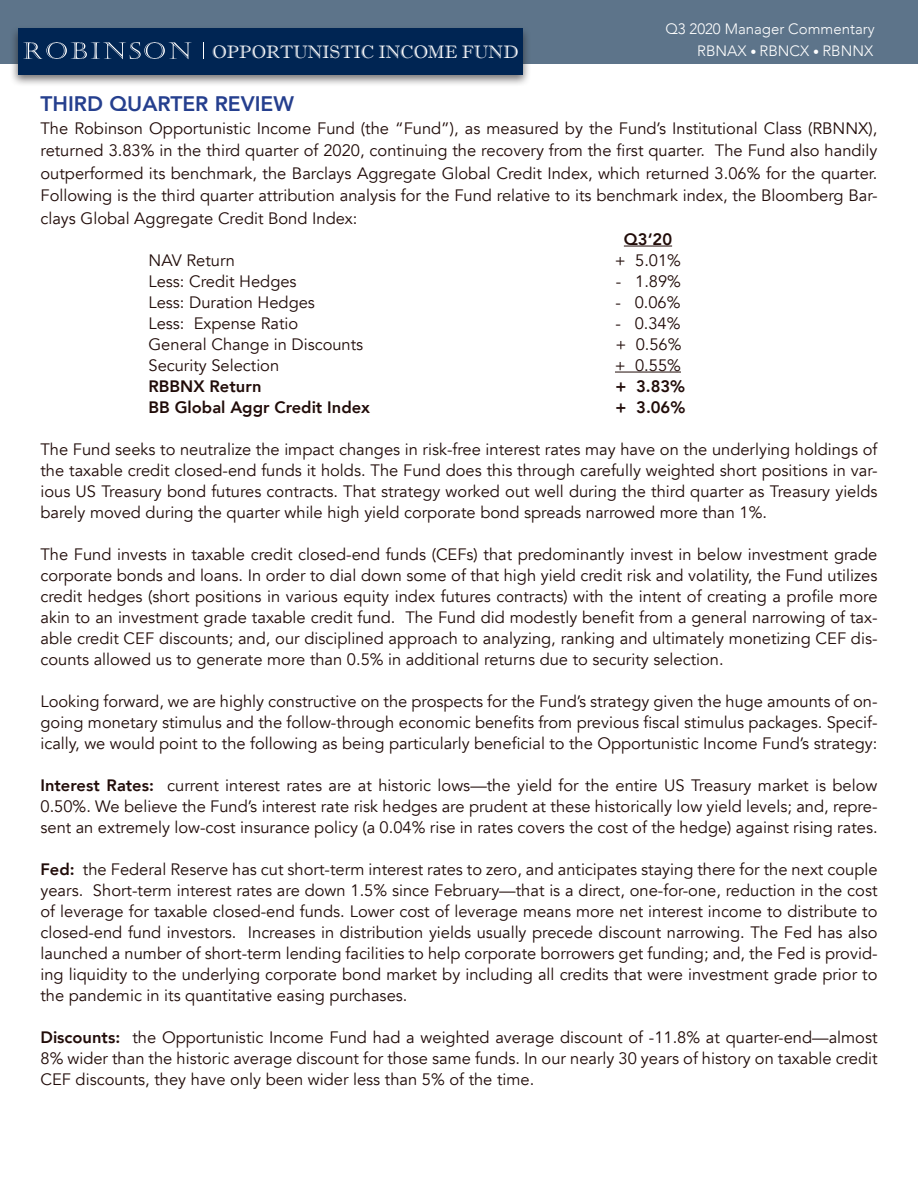
<style>
.page{position:relative;width:918px;height:1188px;background:#fff}
.page>*{position:absolute;margin:0;border:0;box-sizing:border-box;transform-origin:0 0}
.t1{font:800 21px "Avenir";color:#253f8e}
.t2{font:18px "Imprint MT Shadow";color:#fff}
.t3{font:16.5px/21px "Avenir";color:#210c09;text-align:justify}
.t4{font:800 16.5px "Avenir";color:#210c09}
.t5{font:300 15px "Avenir";color:#fff}
.s1{font-size:12px}
.s2{font-weight:800}
</style>
<div class="page">
<div style="left:0;top:0;width:918px;height:64px;background:#5d748a"></div>
<div style="left:10px;top:25px;width:521px;height:62px;background:#231f20;opacity:.63"></div>
<div style="left:18px;top:28px;width:505px;height:47px;background:#002553"></div>
<svg style="left:23px;top:42px;width:169px;height:17px"></svg>
<svg style="left:203px;top:42px;width:1px;height:17px"></svg>
<hr style="left:624px;top:246px;width:48px;height:1px;background:#210c09">
<hr style="left:615px;top:372px;width:66px;height:1px;background:#210c09">
<p class="t5" style="left:665px;top:20px;width:211px">Q3 2020 Manager Commentary</p>
<p class="t2" style="left:212px;top:41px;width:308px">OPPORTUNISTIC INCOME FUND</p>
<p class="t5" style="left:697px;top:42px;width:178px">RBNAX <span class="s1">•</span> RBNCX <span class="s1">•</span> RBNNX</p>
<p class="t1" style="left:40px;top:88px;width:255px">THIRD QUARTER REVIEW</p>
<p class="t3" style="left:40px;top:117px;width:839px;line-height:22.5px">The Robinson Opportunistic Income Fund (the “Fund”), as measured by the Fund’s Institutional Class (RBNNX), returned 3.83% in the third quarter of 2020, continuing the recovery from the first quarter. The Fund also handily outperformed its benchmark, the Barclays Aggregate Global Credit Index, which returned 3.06% for the quarter.<br>Following is the third quarter attribution analysis for the Fund relative to its benchmark index, the Bloomberg Bar&shy;clays Global Aggregate Credit Bond Index:</p>
<p class="t4" style="left:624px;top:226px;width:50px">Q3‘20</p>
<p class="t3" style="left:149px;top:250px;width:88px">NAV Return</p>
<p class="t3" style="left:615px;top:250px;width:68px">+ 5.01%</p>
<p class="t3" style="left:148px;top:271px;width:150px">Less: Credit Hedges</p>
<p class="t3" style="left:616px;top:271px;width:67px">- 1.89%</p>
<p class="t3" style="left:148px;top:292px;width:168px">Less: Duration Hedges</p>
<p class="t3" style="left:615px;top:292px;width:67px">- 0.06%</p>
<p class="t3" style="left:148px;top:313px;width:151px">Less: Expense Ratio</p>
<p class="t3" style="left:615px;top:313px;width:67px">- 0.34%</p>
<p class="t3" style="left:148px;top:334px;width:216px">General Change in Discounts</p>
<p class="t3" style="left:616px;top:334px;width:68px">+ 0.56%</p>
<p class="t3" style="left:149px;top:355px;width:132px">Security Selection</p>
<p class="t3" style="left:615px;top:355px;width:68px">+ 0.55%</p>
<p class="t4" style="left:148px;top:373px;width:115px">RBBNX Return</p>
<p class="t4" style="left:615px;top:373px;width:71px">+ 3.83%</p>
<p class="t4" style="left:148px;top:394px;width:223px">BB Global Aggr Credit Index</p>
<p class="t4" style="left:615px;top:394px;width:71px">+ 3.06%</p>
<p class="t3" style="left:40px;top:439px;width:839px">The Fund seeks to neutralize the impact changes in risk-free interest rates may have on the underlying holdings of the taxable credit closed-end funds it holds. The Fund does this through carefully weighted short positions in var&shy;ious US Treasury bond futures contracts. That strategy worked out well during the third quarter as Treasury yields barely moved during the quarter while high yield corporate bond spreads narrowed more than 1%.</p>
<p class="t3" style="left:40px;top:544px;width:839px">The Fund invests in taxable credit closed-end funds (CEFs) that predominantly invest in below investment grade corporate bonds and loans. In order to dial down some of that high yield credit risk and volatility, the Fund utilizes credit hedges (short positions in various equity index futures contracts) with the intent of creating a profile more akin to an investment grade taxable credit fund. The Fund did modestly benefit from a general narrowing of tax&shy;able credit CEF discounts; and, our disciplined approach to analyzing, ranking and ultimately monetizing CEF dis&shy;counts allowed us to generate more than 0.5% in additional returns due to security selection.</p>
<p class="t3" style="left:40px;top:691px;width:839px">Looking forward, we are highly constructive on the prospects for the Fund’s strategy given the huge amounts of on&shy;going monetary stimulus and the follow-through economic benefits from previous fiscal stimulus packages. Specif&shy;ically, we would point to the following as being particularly beneficial to the Opportunistic Income Fund’s strategy:</p>
<p class="t3" style="left:40px;top:775px;width:839px"><span class="s2">Interest Rates:</span> current interest rates are at historic lows—the yield for the entire US Treasury market is below 0.50%. We believe the Fund’s interest rate risk hedges are prudent at these historically low yield levels; and, repre&shy;sent an extremely low-cost insurance policy (a 0.04% rise in rates covers the cost of the hedge) against rising rates.</p>
<p class="t3" style="left:40px;top:859px;width:839px"><span class="s2">Fed:</span> the Federal Reserve has cut short-term interest rates to zero, and anticipates staying there for the next couple years. Short-term interest rates are down 1.5% since February—that is a direct, one-for-one, reduction in the cost of leverage for taxable closed-end funds. Lower cost of leverage means more net interest income to distribute to closed-end fund investors. Increases in distribution yields usually precede discount narrowing. The Fed has also launched a number of short-term lending facilities to help corporate borrowers get funding; and, the Fed is provid&shy;ing liquidity to the underlying corporate bond market by including all credits that were investment grade prior to the pandemic in its quantitative easing purchases.</p>
<p class="t3" style="left:40px;top:1027px;width:839px"><span class="s2">Discounts:</span> the Opportunistic Income Fund had a weighted average discount of -11.8% at quarter-end—almost 8% wider than the historic average discount for those same funds. In our nearly 30 years of history on taxable credit CEF discounts, they have only been wider less than 5% of the time.</p>
</div>
